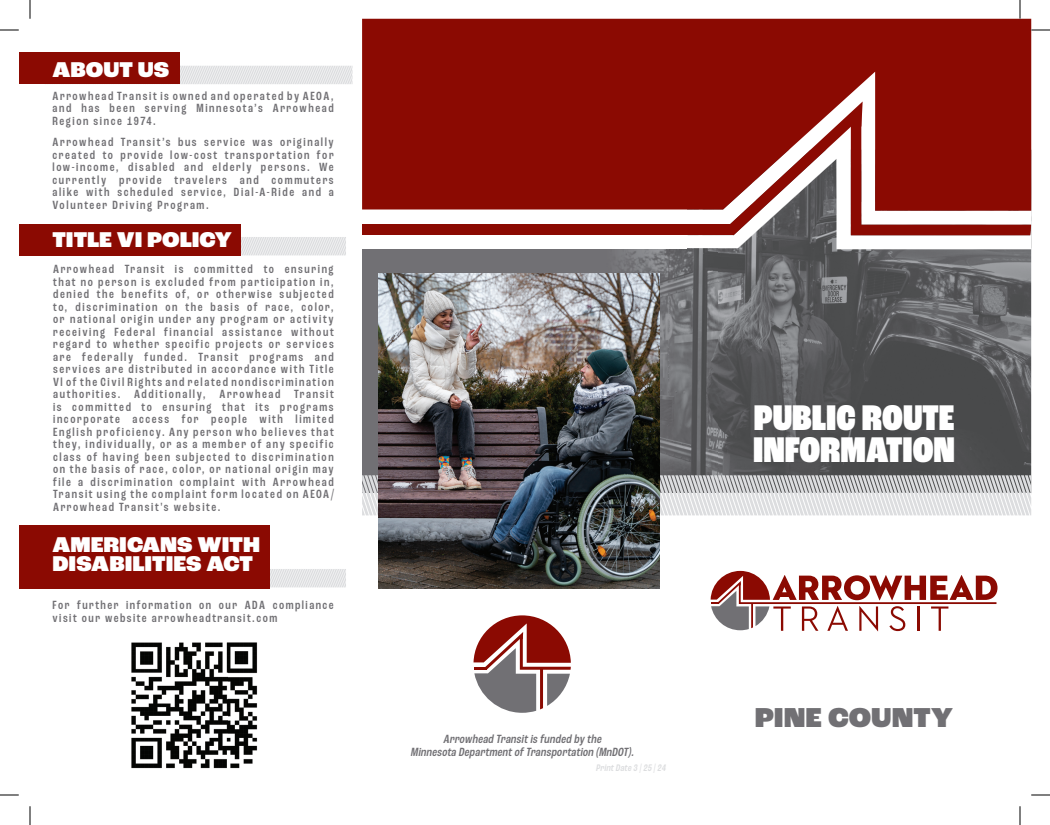
<style>
.page{position:relative;width:1050px;height:825px;background:#fff}
.page>*{position:absolute;margin:0;border:0;box-sizing:border-box;transform-origin:0 0}
.t1{font:900 condensed 37.5px/32.5px "Roc Grotesk";color:#fff}
.t2{font:900 28.75px "Roc Grotesk";color:#717074}
.t3{font:900 22.5px/18.8px "Roc Grotesk";color:#fff}
.t4{font:500 condensed 12.5px/12.5px "Roc Grotesk";letter-spacing:.125em;color:#717074;text-align:justify}
.t5{font:italic 500 condensed 12.5px/12.5px "Roc Grotesk";color:#717074;text-align:center}
.t6{font:italic 500 condensed 10px "Roc Grotesk";color:#dcdddf}
</style>
<div class="page">
<div style="left:362px;top:248px;width:131px;height:245px;background:#717074"></div>
<img style="left:762px;top:249px;width:90px;height:226px">
<img style="left:717px;top:249px;width:45px;height:226px">
<img style="left:493px;top:249px;width:224px;height:226px">
<img style="left:852px;top:249px;width:179px;height:226px">
<svg style="left:362px;top:475px;width:669px;height:40px;background:#cfd0d1"></svg>
<svg style="left:180px;top:66px;width:172px;height:18px;background:#e4e5e7"></svg>
<svg style="left:241px;top:237px;width:105px;height:18px;background:#e4e5e7"></svg>
<svg style="left:269px;top:569px;width:77px;height:18px"></svg>
<div style="left:19px;top:52px;width:161px;height:32px;background:#8b0a02"></div>
<div style="left:19px;top:224px;width:222px;height:31px;background:#8b0a02"></div>
<div style="left:19px;top:525px;width:250px;height:63px;background:#8b0a02"></div>
<svg style="left:711px;top:571px;width:286px;height:60px"></svg>
<svg style="left:684px;top:224px;width:347px;height:25px"></svg>
<div style="left:362px;top:19px;width:669px;height:191px;background:#8b0a02"></div>
<div style="left:362px;top:225px;width:371px;height:10px;background:#8b0a02"></div>
<svg style="left:726px;top:102px;width:305px;height:133px"></svg>
<svg style="left:474px;top:615px;width:97px;height:98px"></svg>
<img style="left:379px;top:274px;width:281px;height:314px">
<img style="left:131px;top:642px;width:127px;height:127px">
<svg style="left:0;top:29px;width:19px;height:2px"></svg>
<svg style="left:1031px;top:29px;width:19px;height:2px"></svg>
<svg style="left:0;top:794px;width:19px;height:2px"></svg>
<svg style="left:1031px;top:794px;width:19px;height:2px"></svg>
<svg style="left:29px;top:0;width:2px;height:19px"></svg>
<svg style="left:29px;top:806px;width:2px;height:19px"></svg>
<svg style="left:1019px;top:0;width:2px;height:19px"></svg>
<svg style="left:1019px;top:806px;width:2px;height:19px"></svg>
<h3 class="t3" style="left:52px;top:61px;width:118px">ABOUT US</h3>
<p class="t4" style="left:52px;top:90px;width:283px">Arrowhead Transit is owned and operated by AEOA, and has been serving Minnesota’s Arrowhead Region since 1974.</p>
<p class="t4" style="left:52px;top:136px;width:283px">Arrowhead Transit’s bus service was originally created to provide low-cost transportation for low-income, disabled and elderly persons. We currently provide travelers and commuters alike with scheduled service, Dial-A-Ride and a Volunteer Driving Program.</p>
<h3 class="t3" style="left:52px;top:231px;width:181px">TITLE VI POLICY</h3>
<p class="t4" style="left:53px;top:263px;width:282px">Arrowhead Transit is committed to ensuring that no person is excluded from participation in, denied the benefits of, or otherwise subjected to, discrimination on the basis of race, color, or national origin under any program or activity receiving Federal financial assistance without regard to whether specific projects or services are federally funded. Transit programs and services are distributed in accordance with Title Vl of the Civil Rights and related nondiscrimination authorities. Additionally, Arrowhead Transit is committed to ensuring that its programs incorporate access for people with limited English proficiency. Any person who believes that they, individually, or as a member of any specific class of having been subjected to discrimination on the basis of race, color, or national origin may file a discrimination complaint with Arrowhead Transit using the complaint form located on AEOA/ Arrowhead Transit's website.</p>
<h3 class="t3" style="left:52px;top:537px;width:209px">AMERICANS WITH<br>DISABILITIES ACT</h3>
<p class="t4" style="left:52px;top:599px;width:283px">For further information on our ADA compliance visit our website arrowheadtransit.com</p>
<p class="t5" style="left:411px;top:733px;width:227px">Arrowhead Transitis funded by the<br>Minnesota DepartmentofTransportation (MnDOT).</p>
<p class="t6" style="left:596px;top:762px;width:73px">PrintDate 3 |25 |24</p>
<h1 class="t1" style="left:753px;top:403px;width:203px">PUBLIC ROUTE<br>INFORMATION</h1>
<h2 class="t2" style="left:755px;top:699px;width:200px">PINE COUNTY</h2>
</div>
